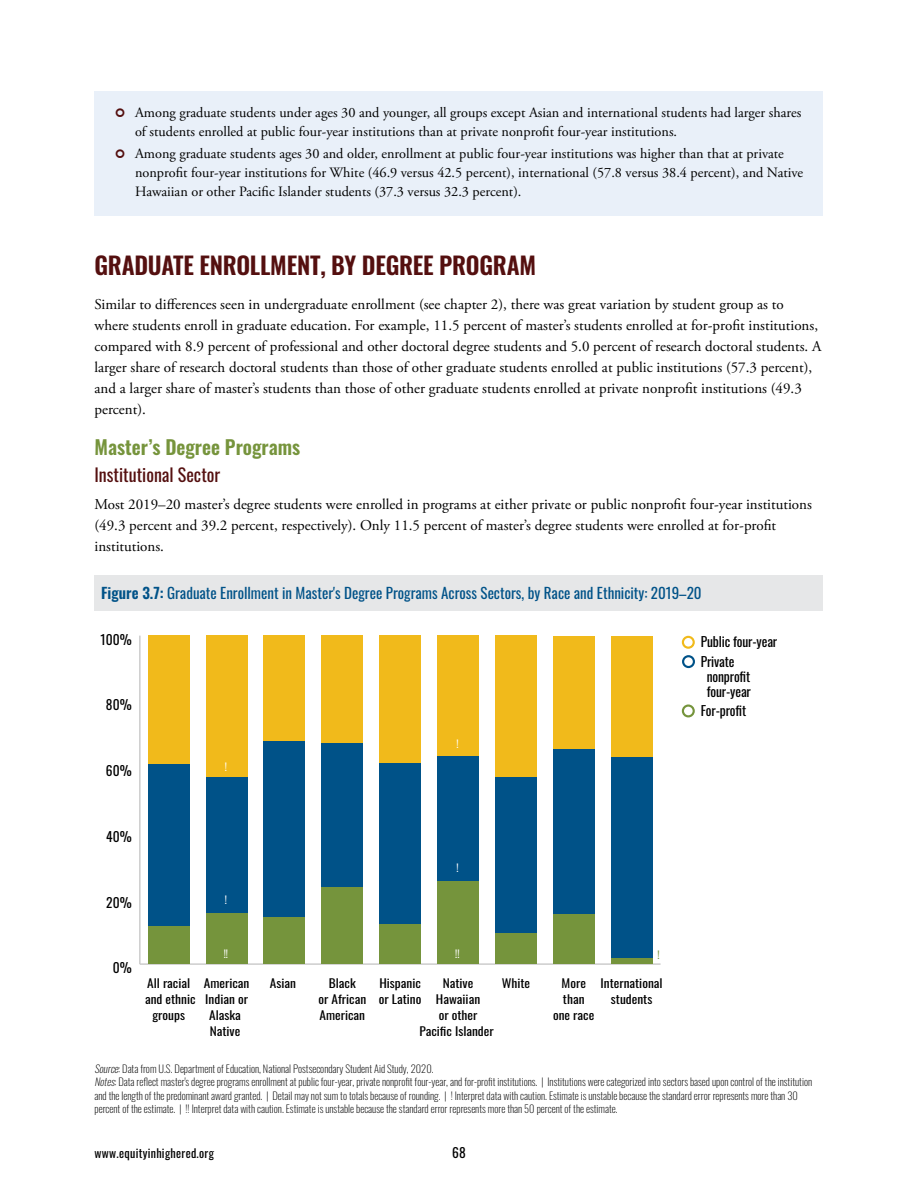
<style>
.page{position:relative;width:918px;height:1188px;background:#fff}
.page>*{position:absolute;margin:0;border:0;box-sizing:border-box;transform-origin:0 0}
.t1{font:600 24px "Oswald";letter-spacing:-.01em;color:#540f0f}
.t2{font:600 19.5px "Oswald";color:#76943c}
.t3{font:18px "Oswald";color:#540f0f}
.t4{font:15px/21px "Adobe Garamond Pro";color:#000}
.t5{font:15px "Oswald";color:#005288}
.t6{font:14.25px/18.8px "Adobe Garamond Pro";color:#000}
.t7{font:13.5px/19.5px "Oswald";letter-spacing:-.01em;color:#000}
.t8{font:12px/16.2px "Oswald";color:#000;text-align:center;scale:1.11 1}
.t9{font:12px "Oswald";letter-spacing:.025em;color:#000}
.t10{font:200 10.5px/13.5px "Oswald";color:#000}
.t11{font:10.5px "Oswald";color:#fff}
.t12{font:10.5px "Oswald";color:#75943c}
.s1{font-weight:600}
.s2{font-style:italic}
</style>
<div class="page">
<div style="left:94px;top:91px;width:730px;height:65px;background:#e9f0f9"></div>
<div style="left:94px;top:132px;width:730px;height:84px;background:#e9f0f9"></div>
<div style="left:94px;top:575px;width:730px;height:36px;background:#e6e7e8"></div>
<div style="left:682px;top:704px;width:13px;height:13px;border:2px solid #75943c;border-radius:50%"></div>
<div style="left:682px;top:655px;width:13px;height:13px;border:2px solid #005288;border-radius:50%"></div>
<div style="left:682px;top:636px;width:13px;height:13px;border:2px solid #f1ba1b;border-radius:50%"></div>
<hr style="left:140px;top:963px;width:521px;height:2px;background:#ccc">
<hr style="left:139px;top:636px;width:2px;height:328px;background:#ccc">
<div style="left:148px;top:636px;width:42px;height:128px;background:#f1ba1b"></div>
<div style="left:206px;top:636px;width:41px;height:141px;background:#f1ba1b"></div>
<div style="left:264px;top:636px;width:41px;height:105px;background:#f1ba1b"></div>
<div style="left:322px;top:636px;width:41px;height:108px;background:#f1ba1b"></div>
<div style="left:379px;top:636px;width:42px;height:127px;background:#f1ba1b"></div>
<div style="left:437px;top:636px;width:42px;height:120px;background:#f1ba1b"></div>
<div style="left:495px;top:636px;width:42px;height:141px;background:#f1ba1b"></div>
<div style="left:553px;top:636px;width:42px;height:114px;background:#f1ba1b"></div>
<div style="left:611px;top:636px;width:41px;height:121px;background:#f1ba1b"></div>
<div style="left:148px;top:764px;width:42px;height:162px;background:#005288"></div>
<div style="left:206px;top:777px;width:41px;height:136px;background:#005288"></div>
<div style="left:264px;top:741px;width:41px;height:176px;background:#005288"></div>
<div style="left:322px;top:744px;width:41px;height:143px;background:#005288"></div>
<div style="left:379px;top:763px;width:42px;height:161px;background:#005288"></div>
<div style="left:437px;top:756px;width:42px;height:125px;background:#005288"></div>
<div style="left:495px;top:777px;width:42px;height:157px;background:#005288"></div>
<div style="left:553px;top:750px;width:42px;height:165px;background:#005288"></div>
<div style="left:611px;top:757px;width:41px;height:202px;background:#005288"></div>
<div style="left:148px;top:926px;width:42px;height:38px;background:#75943c"></div>
<div style="left:206px;top:913px;width:41px;height:51px;background:#75943c"></div>
<div style="left:264px;top:917px;width:41px;height:47px;background:#75943c"></div>
<div style="left:322px;top:887px;width:41px;height:77px;background:#75943c"></div>
<div style="left:379px;top:924px;width:42px;height:40px;background:#75943c"></div>
<div style="left:437px;top:881px;width:42px;height:83px;background:#75943c"></div>
<div style="left:495px;top:934px;width:42px;height:30px;background:#75943c"></div>
<div style="left:553px;top:915px;width:42px;height:49px;background:#75943c"></div>
<div style="left:611px;top:959px;width:41px;height:5px;background:#75943c"></div>
<p class="t6" style="left:135px;top:104px;width:668px">Among graduate students under ages 30 and younger, all groups except Asian and international students had larger shares of students enrolled at public four-year institutions than at private nonprofit four-year institutions.</p>
<p class="t6" style="left:135px;top:145px;width:670px">Among graduate students ages 30 and older, enrollment at public four-year institutions was higher than that at private nonprofit four-year institutions for White (46.9 versus 42.5 percent), international (57.8 versus 38.4 percent), and Native<br>Hawaiian or other Pacific Islander students (37.3 versus 32.3 percent).</p>
<h1 class="t1" style="left:94px;top:252px;width:443px">GRADUATE ENROLLMENT, BY DEGREE PROGRAM</h1>
<p class="t4" style="left:94px;top:294px;width:728px">Similar to differences seen in undergraduate enrollment (see chapter 2), there was great variation by student group as to where students enroll in graduate education. For example, 11.5 percent of master’s students enrolled at for-profit institutions, compared with 8.9 percent of professional and other doctoral degree students and 5.0 percent of research doctoral students. A larger share of research doctoral students than those of other graduate students enrolled at public institutions (57.3 percent), and a larger share of master’s students than those of other graduate students enrolled at private nonprofit institutions (49.3 percent).</p>
<h2 class="t2" style="left:94px;top:437px;width:207px">Master’s Degree Programs</h2>
<p class="t3" style="left:94px;top:458px;width:127px">Institutional Sector</p>
<p class="t4" style="left:94px;top:495px;width:719px">Most 2019–20 master’s degree students were enrolled in programs at either private or public nonprofit four-year institutions (49.3 percent and 39.2 percent, respectively). Only 11.5 percent of master’s degree students were enrolled at for-profit institutions.</p>
<p class="t5" style="left:101px;top:580px;width:602px"><span class="s1">Figure 3.7:</span> Graduate Enrollment in Master's Degree Programs Across Sectors, by Race and Ethnicity: 2019–20</p>
<p class="t7" style="left:701px;top:630px;width:78px">Public four-year<br>Private</p>
<p class="t7" style="left:707px;top:667px;width:46px;line-height:15px">nonprofit four-year</p>
<p class="t7" style="left:701px;top:699px;width:47px">For-profit</p>
<p class="t7" style="left:100px;top:628px;width:33px">100%</p>
<p class="t7" style="left:106px;top:694px;width:27px">80%</p>
<p class="t7" style="left:106px;top:760px;width:27px">60%</p>
<p class="t11" style="left:225px;top:757px;width:4px">!</p>
<p class="t7" style="left:106px;top:825px;width:27px">40%</p>
<p class="t7" style="left:106px;top:891px;width:27px">20%</p>
<p class="t11" style="left:225px;top:891px;width:4px">!</p>
<p class="t7" style="left:113px;top:957px;width:21px">0%</p>
<p class="t8" style="left:145px;top:973px;width:47px">All racial and ethnic groups</p>
<p class="t11" style="left:224px;top:945px;width:6px">!!</p>
<p class="t8" style="left:204px;top:973px;width:43px">American</p>
<p class="t8" style="left:270px;top:973px;width:25px">Asian</p>
<p class="t8" style="left:205px;top:990px;width:40px">Indian or<br>Alaska<br>Native</p>
<p class="t11" style="left:456px;top:734px;width:4px">!</p>
<p class="t11" style="left:456px;top:859px;width:4px">!</p>
<p class="t8" style="left:318px;top:973px;width:45px">Black<br>or African<br>American</p>
<p class="t11" style="left:455px;top:944px;width:6px">!!</p>
<p class="t8" style="left:379px;top:973px;width:40px;text-align:left">Hispanic or Latino</p>
<p class="t8" style="left:443px;top:973px;width:29px">Native</p>
<p class="t8" style="left:502px;top:973px;width:27px">White</p>
<p class="t8" style="left:419px;top:990px;width:68px">Hawaiian<br>or other<br>Pacific Islander</p>
<p class="t12" style="left:657px;top:946px;width:4px">!</p>
<p class="t8" style="left:553px;top:973px;width:39px">More than one race</p>
<p class="t8" style="left:601px;top:973px;width:57px">International students</p>
<p class="t10" style="left:94px;top:1060px;width:719px"><span class="s2">Source</span>: Data from U.S. Department of Education, National Postsecondary Student Aid Study, 2020.<br><span class="s2">Notes</span>: Data reflect master's degree programs enrollment at public four-year, private nonprofit four-year, and for-profit institutions. | Institutions were categorized into sectors based upon control of the institution and the length of the predominant award granted. | Detail may not sum to totals because of rounding. | ! Interpret data with caution. Estimate is unstable because the standard error represents more than 30 percent of the estimate. | !! Interpret data with caution. Estimate is unstable because the standard error represents more than 50 percent of the estimate.</p>
<p class="t9" style="left:94px;top:1143px;width:121px">www.equityinhighered.org</p>
<p class="t7" style="left:452px;top:1141px;width:15px">68</p>
</div>
